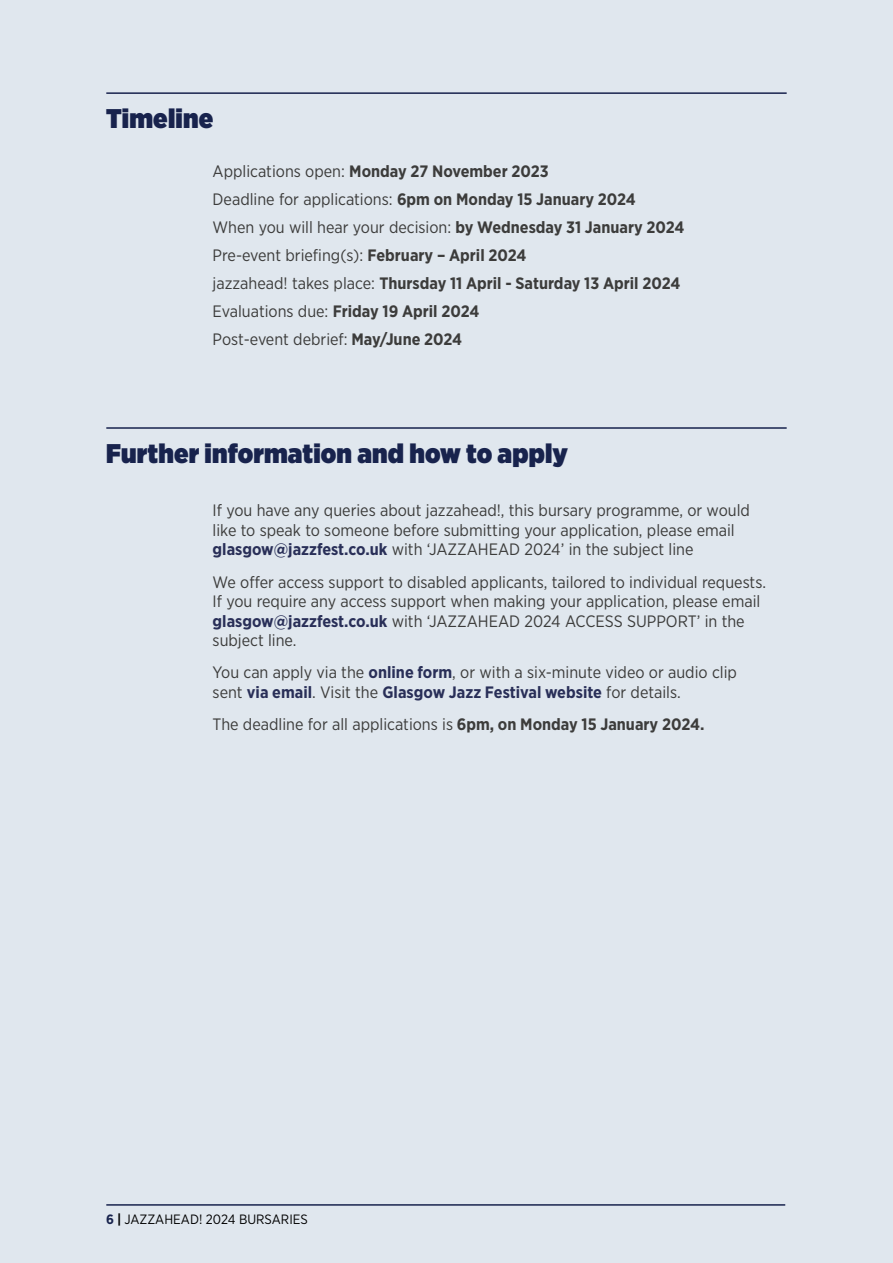
<style>
.page{position:relative;width:893px;height:1263px;background:#e0e7ee}
.page>*{position:absolute;margin:0;border:0;box-sizing:border-box;transform-origin:0 0}
.Subheads_ONE{font:900 27px "Gotham Narrow";letter-spacing:.005em;color:#18234d}
.Body_Text{font:16.5px/19.5px "Gotham Narrow";color:#3c3c3b}
.Body_Text-2{font:700 16.5px "Gotham Narrow";color:#3c3c3b}
.t1{font:13.5px "Gotham Narrow";color:#000}
.s1{font-weight:400}
.s2{font-weight:700}
.s3{font-weight:700;color:#292f58}
.s4{font-weight:700;color:#18234d}
</style>
<div class="page">
<hr style="left:106px;top:1204px;width:679px;height:2px;background:#18234d">
<hr style="left:106px;top:92px;width:681px;height:2px;background:#18234d">
<hr style="left:106px;top:427px;width:681px;height:2px;background:#18234d">
<p class="Subheads_ONE" style="left:106px;top:100px;width:108px">Timeline</p>
<p class="Body_Text-2" style="left:213px;top:161px;width:338px"><span class="s1">Applications open:</span> Monday 27 November 2023</p>
<p class="Body_Text" style="left:213px;top:189px;width:425px">Deadline for applications: <span class="s2">6pm on Monday 15 January 2024</span></p>
<p class="Body_Text" style="left:213px;top:217px;width:473px">When you will hear your decision: <span class="s2">by Wednesday 31 January 2024</span></p>
<p class="Body_Text" style="left:213px;top:245px;width:315px">Pre-event briefing(s): <span class="s2">February – April 2024</span></p>
<p class="Body_Text-2" style="left:213px;top:273px;width:469px"><span class="s1">jazzahead! takes place:</span> Thursday 11 April - Saturday 13 April 2024</p>
<p class="Body_Text-2" style="left:213px;top:301px;width:268px"><span class="s1">Evaluations due:</span> Friday 19 April 2024</p>
<p class="Body_Text" style="left:213px;top:329px;width:251px">Post-event debrief: <span class="s2">May/June 2024</span></p>
<p class="Subheads_ONE" style="left:106px;top:435px;width:463px">Further information and how to apply</p>
<p class="Body_Text" style="left:213px;top:500px;width:539px">If you have any queries about jazzahead!, this bursary programme, or would like to speak to someone before submitting your application, please email <span class="s3">glasgow@jazzfest.co.uk</span> with ‘JAZZAHEAD 2024’ in the subject line</p>
<p class="Body_Text" style="left:213px;top:572px;width:555px">We offer access support to disabled applicants, tailored to individual requests.<br>If you require any access support when making your application, please email <span class="s3">glasgow@jazzfest.co.uk</span> with ‘JAZZAHEAD 2024 ACCESS SUPPORT’ in the subject line.</p>
<p class="Body_Text" style="left:213px;top:662px;width:526px">You can apply via the <span class="s3">online form</span>, or with a six-minute video or audio clip sent <span class="s3">via email</span>. Visit the <span class="s3">Glasgow Jazz Festival website</span> for details.</p>
<p class="Body_Text" style="left:213px;top:714px;width:493px">The deadline for all applications is <span class="s2">6pm, on Monday 15 January 2024.</span></p>
<p class="t1" style="left:106px;top:1211px;width:203px"><span class="s4">6</span> <span class="s2">|</span> JAZZAHEAD! 2024 BURSARIES</p>
</div>
